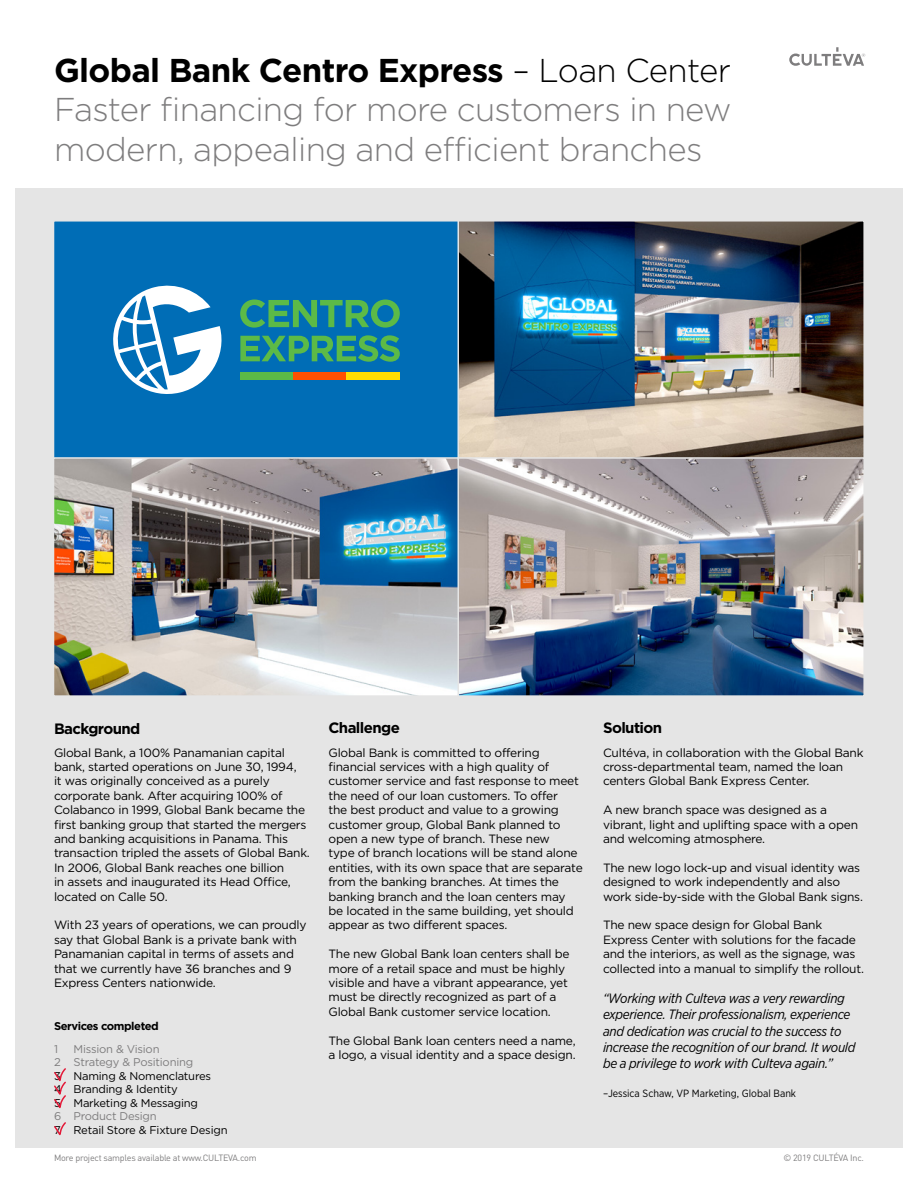
<style>
.page{position:relative;width:918px;height:1188px;background:#fff}
.page>*{position:absolute;margin:0;border:0;box-sizing:border-box;transform-origin:0 0}
.t1{font:300 33px/39.5px "Gotham";letter-spacing:-.02em;color:#7e7d7e;text-align:justify}
.t2{font:700 15px "Gotham";letter-spacing:-.04em;color:#000}
.t3{font:italic 13.5px/16.2px "Gotham Narrow";letter-spacing:-.02em;color:#000}
.t4{font:12px/14.4px "Gotham";letter-spacing:-.02em;color:#000}
.t5{font:11.25px/13.5px "Gotham";letter-spacing:-.02em;color:#000}
.t6{font:11.25px/13.5px "Gotham";letter-spacing:-.02em;color:#7e7d7e}
.t7{font:700 11.25px "Gotham";letter-spacing:-.04em;color:#000}
.t8{font:10.5px "Gotham Narrow";color:#000}
.t9{font:9px "DIN";letter-spacing:-.025em;color:#7e7d7e}
.s1{font-weight:700;color:#000}
.s2{color:#000}
</style>
<div class="page">
<div style="left:15px;top:189px;width:888px;height:959px;background:#e5e5e5"></div>
<svg style="left:789px;top:47px;width:76px;height:19px"></svg>
<svg style="left:54px;top:1068px;width:12px;height:41px"></svg>
<svg style="left:54px;top:1122px;width:12px;height:14px"></svg>
<div style="left:54px;top:221px;width:403px;height:235px;background:#006db6"></div>
<img style="left:54px;top:456px;width:403px;height:240px">
<img style="left:457px;top:221px;width:407px;height:235px">
<img style="left:457px;top:456px;width:407px;height:240px">
<svg style="left:108px;top:282px;width:119px;height:118px"></svg>
<svg style="left:240px;top:300px;width:160px;height:62px"></svg>
<div style="left:240px;top:373px;width:54px;height:7px;background:#5cba47"></div>
<div style="left:294px;top:373px;width:53px;height:7px;background:#ff5000"></div>
<div style="left:347px;top:373px;width:53px;height:7px;background:#fd0"></div>
<h1 class="t1" style="left:54px;top:50px;width:679px"><span class="s1">Global Bank Centro Express</span> <span class="s2">– Loan Center </span>Faster financing for more customers in new modern, appealing and efficient branches</h1>
<p class="t2" style="left:54px;top:720px;width:88px">Background</p>
<p class="t2" style="left:328px;top:719px;width:73px">Challenge</p>
<p class="t2" style="left:603px;top:719px;width:61px">Solution</p>
<p class="t4" style="left:54px;top:745px;width:257px">Global Bank, a 100% Panamanian capital bank, started operations on June 30, 1994,<br>it was originally conceived as a purely corporate bank. After acquiring 100% of Colabanco in 1999, Global Bank became the first banking group that started the mergers and banking acquisitions in Panama. This transaction tripled the assets of Global Bank.<br>In 2006, Global Bank reaches one billion<br>in assets and inaugurated its Head Office, located on Calle 50.</p>
<p class="t4" style="left:54px;top:918px;width:254px">With 23 years of operations, we can proudly say that Global Bank is a private bank with Panamanian capital in terms of assets and that we currently have 36 branches and 9<br>Express Centers nationwide.</p>
<p class="t7" style="left:54px;top:1020px;width:106px">Services completed</p>
<p class="t6" style="left:54px;top:1042px;width:6px">1</p>
<p class="t6" style="left:54px;top:1042px;width:141px;text-indent:19px">Mission &amp; Vision<br>2 Strategy &amp; Positioning</p>
<p class="t5" style="left:54px;top:1069px;width:159px">3 Naming &amp; Nomenclatures<br>4 Branding &amp; Identity<br>5 Marketing &amp; Messaging</p>
<p class="t6" style="left:54px;top:1109px;width:104px">6 Product Design</p>
<p class="t5" style="left:54px;top:1123px;width:175px">7 Retail Store &amp; Fixture Design</p>
<p class="t4" style="left:328px;top:745px;width:256px">Global Bank is committed to offering financial services with a high quality of customer service and fast response to meet the need of our loan customers. To offer<br>the best product and value to a growing customer group, Global Bank planned to open a new type of branch. These new<br>type of branch locations will be stand alone entities, with its own space that are separate from the banking branches. At times the banking branch and the loan centers may be located in the same building, yet should appear as two different spaces.</p>
<p class="t4" style="left:328px;top:947px;width:243px">The new Global Bank loan centers shall be more of a retail space and must be highly visible and have a vibrant appearance, yet must be directly recognized as part of a Global Bank customer service location.</p>
<p class="t4" style="left:328px;top:1033px;width:249px">The Global Bank loan centers need a name, a logo, a visual identity and a space design.</p>
<p class="t4" style="left:603px;top:745px;width:262px">Cultéva, in collaboration with the Global Bank cross-departmental team, named the loan centers Global Bank Express Center.</p>
<p class="t4" style="left:603px;top:803px;width:257px">A new branch space was designed as a vibrant, light and uplifting space with a open and welcoming atmosphere.</p>
<p class="t4" style="left:603px;top:860px;width:261px">The new logo lock-up and visual identity was designed to work independently and also work side-by-side with the Global Bank signs.</p>
<p class="t4" style="left:603px;top:918px;width:263px">The new space design for Global Bank Express Center with solutions for the facade and the interiors, as well as the signage, was collected into a manual to simplify the rollout.</p>
<p class="t3" style="left:603px;top:990px;width:254px">“Working with Culteva was a very rewarding experience. Their professionalism, experience and dedication was crucial to the success to increase the recognition of our brand. It would be a privilege to work with Culteva again.”</p>
<p class="t8" style="left:603px;top:1087px;width:195px">–Jessica Schaw, VP Marketing, Global Bank</p>
<p class="t9" style="left:54px;top:1152px;width:204px">More project samples available at www.CULTEVA.com</p>
<p class="t9" style="left:783px;top:1152px;width:82px">© 2019 CULTÉVA Inc.</p>
</div>
